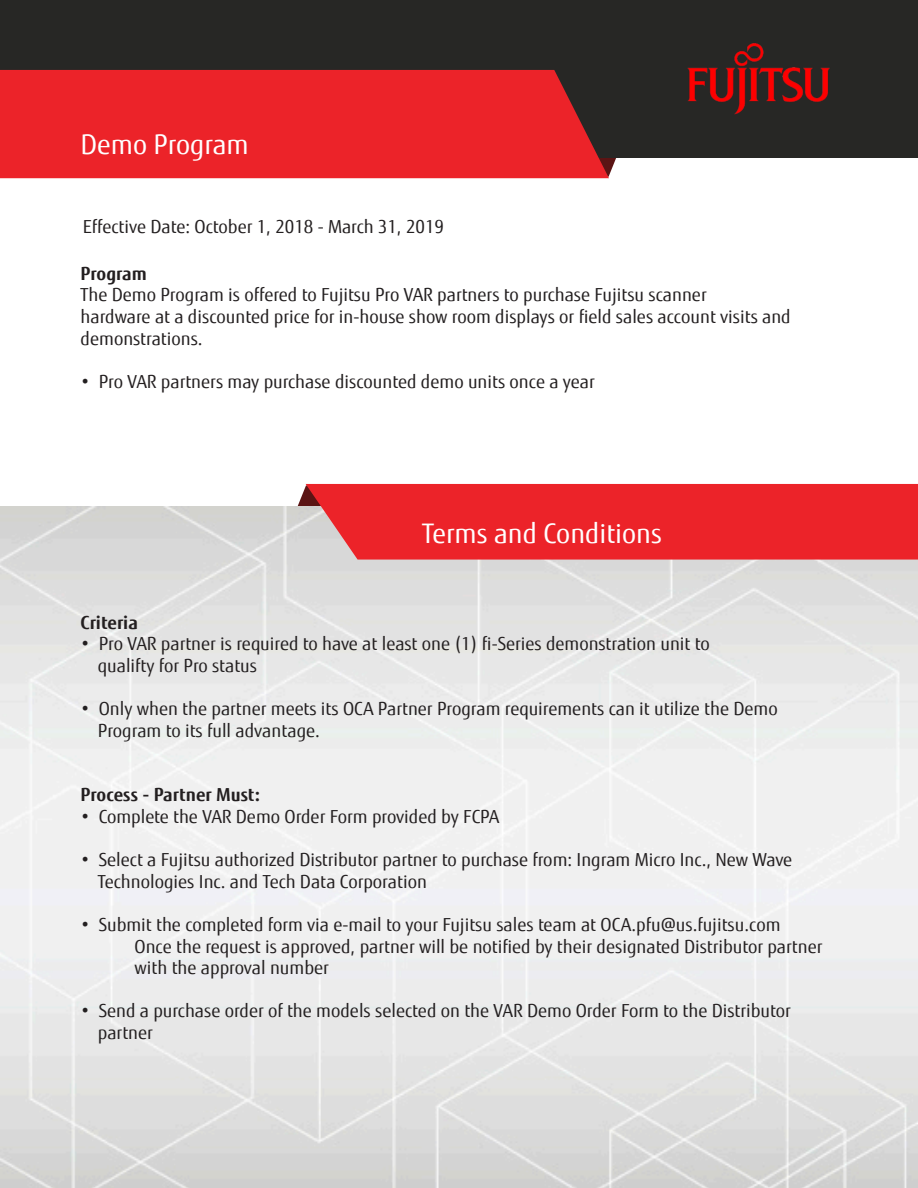
<style>
.page{position:relative;width:918px;height:1188px;background:#fff}
.page>*{position:absolute;margin:0;border:0;box-sizing:border-box;transform-origin:0 0}
.t1{font:27px "Fujitsu Sans";color:#fff}
.t2{font:18px/21.6px "Fujitsu Sans";color:#231f20}
.t3{font:700 18px "Fujitsu Sans";color:#231f20}
</style>
<div class="page">
<img style="left:0;top:506px;width:918px;height:682px">
<div style="left:306px;top:484px;width:612px;height:76px;background:#ec2329"></div>
<div style="left:0;top:0;width:918px;height:157px;background:#272725"></div>
<div style="left:0;top:70px;width:609px;height:108px;background:#ec2329"></div>
<img style="left:687px;top:43px;width:143px;height:72px">
<p class="t1" style="left:81px;top:128px;width:170px">Demo Program</p>
<p class="t2" style="left:83px;top:215px;width:363px">Effective Date: October 1, 2018 - March 31, 2019</p>
<p class="t3" style="left:81px;top:262px;width:68px">Program</p>
<p class="t2" style="left:81px;top:284px;width:628px">The Demo Program is offered to Fujitsu Pro VAR partners to purchase Fujitsu scanner</p>
<p class="t2" style="left:81px;top:306px;width:712px">hardware at a discounted price for in-house show room displays or field sales account visits and demonstrations.</p>
<p class="t2" style="left:81px;top:371px;width:516px">• Pro VAR partners may purchase discounted demo units once a year</p>
<p class="t1" style="left:422px;top:517px;width:241px">Terms and Conditions</p>
<p class="t3" style="left:81px;top:610px;width:59px">Criteria</p>
<p class="t2" style="left:98px;top:633px;width:613px;text-indent:-17px">• Pro VAR partner is required to have at least one (1) fi-Series demonstration unit to qualifty for Pro status</p>
<p class="t2" style="left:81px;top:698px;width:699px">• Only when the partner meets its OCA Partner Program requirements can it utilize the Demo</p>
<p class="t2" style="left:98px;top:719px;width:224px">Program to its full advantage.</p>
<p class="t3" style="left:81px;top:783px;width:181px">Process - Partner Must:</p>
<p class="t2" style="left:81px;top:806px;width:420px">• Complete the VAR Demo Order Form provided by FCPA</p>
<p class="t2" style="left:81px;top:849px;width:713px">• Select a Fujitsu authorized Distributor partner to purchase from: Ingram Micro Inc., New Wave</p>
<p class="t2" style="left:98px;top:871px;width:331px">Technologies Inc. and Tech Data Corporation</p>
<p class="t2" style="left:81px;top:914px;width:701px">• Submit the completed form via e-mail to your Fujitsu sales team at OCA.pfu@us.fujitsu.com</p>
<p class="t2" style="left:135px;top:935px;width:689px">Once the request is approved, partner will be notified by their designated Distributor partner with the approval number</p>
<p class="t2" style="left:81px;top:1000px;width:712px">• Send a purchase order of the models selected on the VAR Demo Order Form to the Distributor</p>
<p class="t2" style="left:98px;top:1022px;width:57px">partner</p>
</div>
